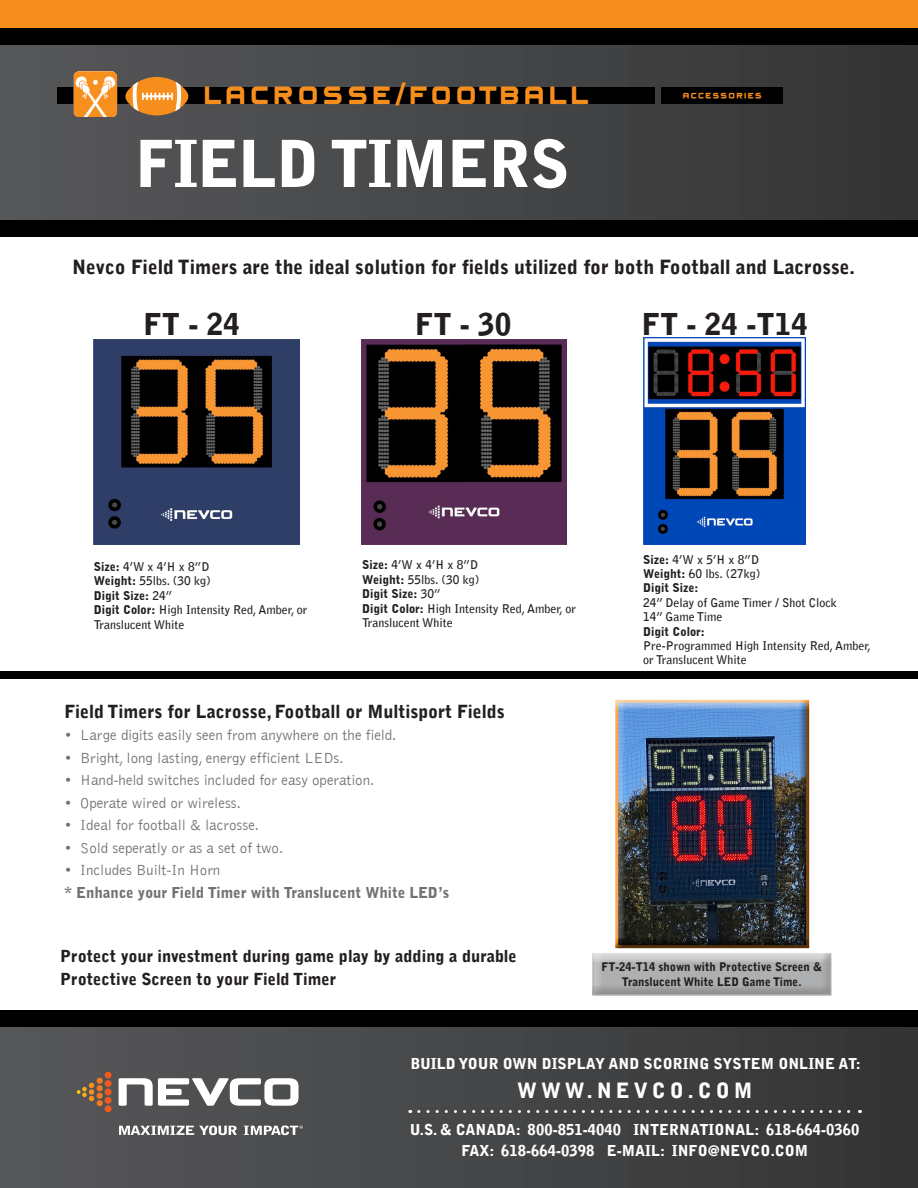
<style>
.page{position:relative;width:918px;height:1188px;background:#fff}
.page>*{position:absolute;margin:0;border:0;box-sizing:border-box;transform-origin:0 0}
.t1{font:900 64.2px "Bell Gothic";letter-spacing:-.02em;color:#fff}
.t2{font:45px "Mayo Dingbats One";color:#f68e1e}
.Size_info{font:900 30px "Bell Gothic";color:#231f20}
.Size_info-2{font:900 30px "Bell Gothic";color:#f68e1e}
.t3{font:900 21px "Bell Gothic";letter-spacing:.19em;color:#fff}
.Size_info-3{font:900 19.5px "Bell Gothic";color:#231f20}
.subhead{font:900 18px "Bell Gothic";color:#231f20}
.Size_info-4{font:900 16.5px "Bell Gothic";color:#231f20}
.subhead-2{font:300 15px "Bell Gothic";color:#717275}
.t4{font:900 15px/21px "Bell Gothic";color:#fff;text-align:center}
.subhead-3{font:900 15px "Bell Gothic BT";color:#717275}
.t5{font:14.25px "Mayo Dingbats One";color:#f68e1e}
.t6{font:700 12px/14.4px "Bell Gothic";color:#231f20}
.t7{font:900 12px "Bell Gothic BT";color:#231f20}
.Size_info-5{font:900 11.7px/15px "Bell Gothic";color:#231f20;text-align:center}
.s1{font-family:"Bell Gothic BT";font-weight:900}
.s2{font-family:"Bell Gothic";font-weight:700}
</style>
<div class="page">
<div style="left:0;top:43px;width:918px;height:194px;background:linear-gradient(to right,#575859,#343434)"></div>
<div style="left:0;top:0;width:918px;height:33px;background:#f68e1e"></div>
<div style="left:0;top:28px;width:918px;height:17px;background:#000"></div>
<div style="left:0;top:220px;width:918px;height:17px;background:#000"></div>
<div style="left:661px;top:87px;width:122px;height:16px;background:#000"></div>
<div style="left:57px;top:87px;width:598px;height:16px;background:#000"></div>
<svg style="left:125px;top:77px;width:65px;height:38px;background:#c78a48"></svg>
<div style="left:0;top:1021px;width:918px;height:167px;background:linear-gradient(to right,#57585a,#343435)"></div>
<div style="left:0;top:1010px;width:918px;height:17px;background:#000"></div>
<svg style="left:419px;top:1110px;width:442px;height:3px"></svg>
<svg style="left:119px;top:1078px;width:180px;height:28px"></svg>
<div style="left:105px;top:1072px;width:7px;height:7px;background:#f15921;border-radius:50%"></div>
<div style="left:105px;top:1080px;width:7px;height:7px;background:#f15921;border-radius:50%"></div>
<div style="left:105px;top:1089px;width:7px;height:6px;background:#f15921;border-radius:50%"></div>
<div style="left:105px;top:1097px;width:7px;height:7px;background:#f15921;border-radius:50%"></div>
<div style="left:105px;top:1105px;width:7px;height:7px;background:#f15921;border-radius:50%"></div>
<svg style="left:77px;top:1078px;width:26px;height:28px"></svg>
<svg style="left:119px;top:1126px;width:118px;height:9px"></svg>
<svg style="left:244px;top:1125px;width:59px;height:10px"></svg>
<img style="left:72px;top:70px;width:53px;height:47px">
<div style="left:613px;top:700px;width:197px;height:250px;background:#231f20;opacity:.75"></div>
<img style="left:94px;top:339px;width:206px;height:206px">
<img style="left:644px;top:338px;width:162px;height:207px">
<img style="left:361px;top:339px;width:206px;height:206px">
<div style="left:0;top:671px;width:918px;height:8px;background:#000"></div>
<div style="left:591px;top:953px;width:241px;height:43px;background:#231f20;opacity:.75"></div>
<svg style="left:227px;top:86px;width:17px;height:18px"></svg>
<svg style="left:252px;top:86px;width:16px;height:18px"></svg>
<svg style="left:275px;top:86px;width:17px;height:18px"></svg>
<svg style="left:374px;top:86px;width:16px;height:18px"></svg>
<svg style="left:411px;top:86px;width:16px;height:18px"></svg>
<svg style="left:501px;top:86px;width:17px;height:18px"></svg>
<svg style="left:525px;top:86px;width:18px;height:18px"></svg>
<p class="Size_info-2" style="left:396px;top:77px;width:10px">/</p>
<p class="t2" style="left:201px;top:67px;width:170px">● □▲▲</p>
<p class="t2" style="left:429px;top:67px;width:163px">□□▼ ●●</p>
<p class="t1" style="left:135px;top:127px;width:435px">FIELD TIMERS</p>
<p class="t5" style="left:712px;top:86px;width:25px">▲▲□</p>
<p class="Size_info-3" style="left:72px;top:255px;width:784px">Nevco Field Timers are the ideal solution for fields utilized for both Football and Lacrosse.</p>
<p class="Size_info" style="left:144px;top:306px;width:98px">FT - 24</p>
<p class="Size_info" style="left:415px;top:306px;width:98px">FT - 30</p>
<p class="Size_info" style="left:642px;top:306px;width:168px">FT - 24 -T14</p>
<p class="t6" style="left:94px;top:559px;width:117px"><span class="s1">Size:</span> 4’W x 4’H x 8”D</p>
<p class="t6" style="left:94px;top:574px;width:119px"><span class="s1">Weight:</span> 55lbs. (30 kg)</p>
<p class="t7" style="left:94px;top:588px;width:80px">Digit Size: <span class="s2">24”</span></p>
<p class="t6" style="left:94px;top:603px;width:215px"><span class="s1">Digit Color:</span> High Intensity Red, Amber, or<br>Translucent White</p>
<p class="t6" style="left:362px;top:558px;width:117px"><span class="s1">Size:</span> 4’W x 4’H x 8”D</p>
<p class="t6" style="left:362px;top:572px;width:119px"><span class="s1">Weight:</span> 55lbs. (30 kg)</p>
<p class="t7" style="left:362px;top:586px;width:80px">Digit Size: <span class="s2">30”</span></p>
<p class="t6" style="left:362px;top:601px;width:215px"><span class="s1">Digit Color:</span> High Intensity Red, Amber, or<br>Translucent White</p>
<p class="subhead" style="left:64px;top:701px;width:442px">Field Timers for Lacrosse, Football or Multisport Fields</p>
<p class="subhead-2" style="left:64px;top:727px;width:333px">• Large digits easily seen from anywhere on the field.</p>
<p class="subhead-2" style="left:64px;top:750px;width:281px">• Bright, long lasting, energy efficient LEDs.</p>
<p class="subhead-2" style="left:64px;top:772px;width:311px">• Hand-held switches included for easy operation.</p>
<p class="subhead-2" style="left:64px;top:795px;width:178px">• Operate wired or wireless.</p>
<p class="subhead-2" style="left:64px;top:817px;width:196px">• Ideal for football &amp; lacrosse.</p>
<p class="subhead-2" style="left:64px;top:840px;width:220px">• Sold seperatly or as a set of two.</p>
<p class="subhead-2" style="left:64px;top:862px;width:157px">• Includes Built-In Horn</p>
<p class="subhead-3" style="left:64px;top:883px;width:386px">* Enhance your Field Timer with Translucent White LED’s</p>
<p class="Size_info-4" style="left:60px;top:947px;width:458px">Protect your investment during game play by adding a durable</p>
<p class="Size_info-4" style="left:60px;top:969px;width:277px">Protective Screen to your Field Timer</p>
<p class="t6" style="left:643px;top:552px;width:117px"><span class="s1">Size:</span> 4’W x 5’H x 8”D</p>
<p class="t6" style="left:643px;top:566px;width:119px"><span class="s1">Weight:</span> 60 lbs. (27kg)</p>
<p class="t7" style="left:643px;top:580px;width:57px">Digit Size:</p>
<p class="t6" style="left:643px;top:595px;width:195px">24” Delay of Game Timer / Shot Clock</p>
<p class="t6" style="left:643px;top:610px;width:81px">14” Game Time</p>
<p class="t7" style="left:643px;top:624px;width:63px">Digit Color:</p>
<p class="t6" style="left:643px;top:638px;width:229px">Pre-Programmed High Intensity Red, Amber, or Translucent White</p>
<p class="Size_info-5" style="left:602px;top:959px;width:222px">FT-24-T14 shown with Protective Screen &amp;<br>Translucent White LED Game Time.</p>
<p class="t4" style="left:410px;top:1054px;width:452px">BUILD YOUR OWN DISPLAY AND SCORING SYSTEM ONLINE AT:</p>
<h3 class="t3" style="left:517px;top:1078px;width:237px">WWW.NEVCO.COM</h3>
<p class="t4" style="left:410px;top:1120px;width:451px">U.S. &amp; CANADA: 800-851-4040 INTERNATIONAL: 618-664-0360<br>FAX: 618-664-0398 E-MAIL: INFO@NEVCO.COM</p>
</div>
